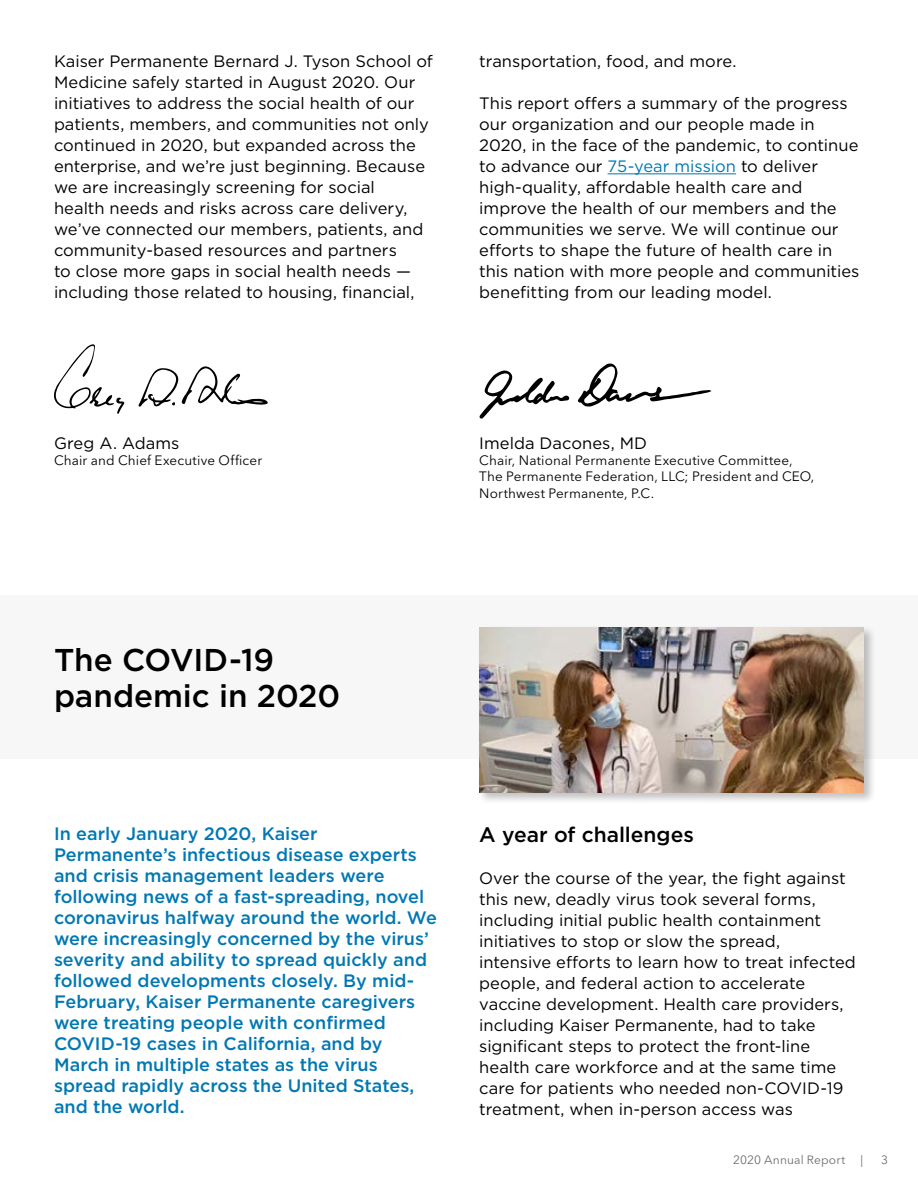
<style>
.page{position:relative;width:918px;height:1188px;background:#fff}
.page>*{position:absolute;margin:0;border:0;box-sizing:border-box;transform-origin:0 0}
.t1{font:500 31.5px/36px "Gotham";letter-spacing:-.005em;color:#000}
.t2{font:500 21px "Gotham";color:#000}
.t3{font:500 18px/21px "Gotham";color:#0078b3}
.t4{font:16.5px/21px "Gotham";color:#000}
.t5{font:13.5px "Avenir Next LT Pro";letter-spacing:.01em;color:#000}
.t6{font:12px "Avenir Next LT Pro";letter-spacing:.01em;color:#6d6e71}
.s1{color:#0078b3}
</style>
<div class="page">
<div style="left:0;top:595px;width:918px;height:164px;background:#f7f7f7"></div>
<hr style="left:608px;top:173px;width:128px;height:1px;background:#0078b3">
<svg style="left:54px;top:344px;width:71px;height:70px"></svg>
<svg style="left:138px;top:366px;width:130px;height:41px"></svg>
<svg style="left:578px;top:363px;width:133px;height:44px"></svg>
<svg style="left:479px;top:370px;width:90px;height:49px"></svg>
<div style="left:477px;top:625px;width:399px;height:180px;background:#000;opacity:.25"></div>
<img style="left:479px;top:627px;width:385px;height:165px">
<p class="t4" style="left:54px;top:51px;width:380px">Kaiser Permanente Bernard J. Tyson School of Medicine safely started in August 2020. Our initiatives to address the social health of our patients, members, and communities not only continued in 2020, but expanded across the enterprise, and we’re just beginning. Because we are increasingly screening for social<br>health needs and risks across care delivery, we’ve connected our members, patients, and community-based resources and partners<br>to close more gaps in social health needs — including those related to housing, financial,</p>
<p class="t4" style="left:479px;top:51px;width:259px">transportation, food, and more.</p>
<p class="t4" style="left:479px;top:93px;width:382px">This report offers a summary of the progress our organization and our people made in 2020, in the face of the pandemic, to continue to advance our <span class="s1">75-year mission</span> to deliver high-quality, affordable health care and improve the health of our members and the communities we serve. We will continue our efforts to shape the future of health care in this nation with more people and communities benefitting from our leading model.</p>
<p class="t4" style="left:54px;top:432px;width:127px">Greg A. Adams</p>
<p class="t5" style="left:54px;top:452px;width:210px">Chair and Chief Executive Officer</p>
<h2 class="t1" style="left:54px;top:641px;width:288px">The COVID-19 pandemic in 2020</h2>
<p class="t4" style="left:479px;top:432px;width:169px">Imelda Dacones, MD</p>
<p class="t5" style="left:479px;top:452px;width:315px">Chair, National Permanente Executive Committee,</p>
<p class="t5" style="left:479px;top:469px;width:337px">The Permanente Federation, LLC; President and CEO,</p>
<p class="t5" style="left:479px;top:485px;width:176px">Northwest Permanente, P.C.</p>
<p class="t3" style="left:54px;top:822px;width:385px">In early January 2020, Kaiser Permanente’s infectious disease experts and crisis management leaders were following news of a fast-spreading, novel coronavirus halfway around the world. We were increasingly concerned by the virus’ severity and ability to spread quickly and followed developments closely. By mid-February, Kaiser Permanente caregivers were treating people with confirmed COVID-19 cases in California, and by March in multiple states as the virus spread rapidly across the United States, and the world.</p>
<h3 class="t2" style="left:479px;top:821px;width:216px">A year of challenges</h3>
<p class="t4" style="left:479px;top:867px;width:378px">Over the course of the year, the fight against this new, deadly virus took several forms, including initial public health containment initiatives to stop or slow the spread, intensive efforts to learn how to treat infected people, and federal action to accelerate vaccine development. Health care providers, including Kaiser Permanente, had to take significant steps to protect the front-line health care workforce and at the same time care for patients who needed non-COVID-19 treatment, when in-person access was</p>
<p class="t6" style="left:733px;top:1153px;width:131px">2020 Annual Report |</p>
<p class="t6" style="left:881px;top:1153px;width:8px">3</p>
</div>
